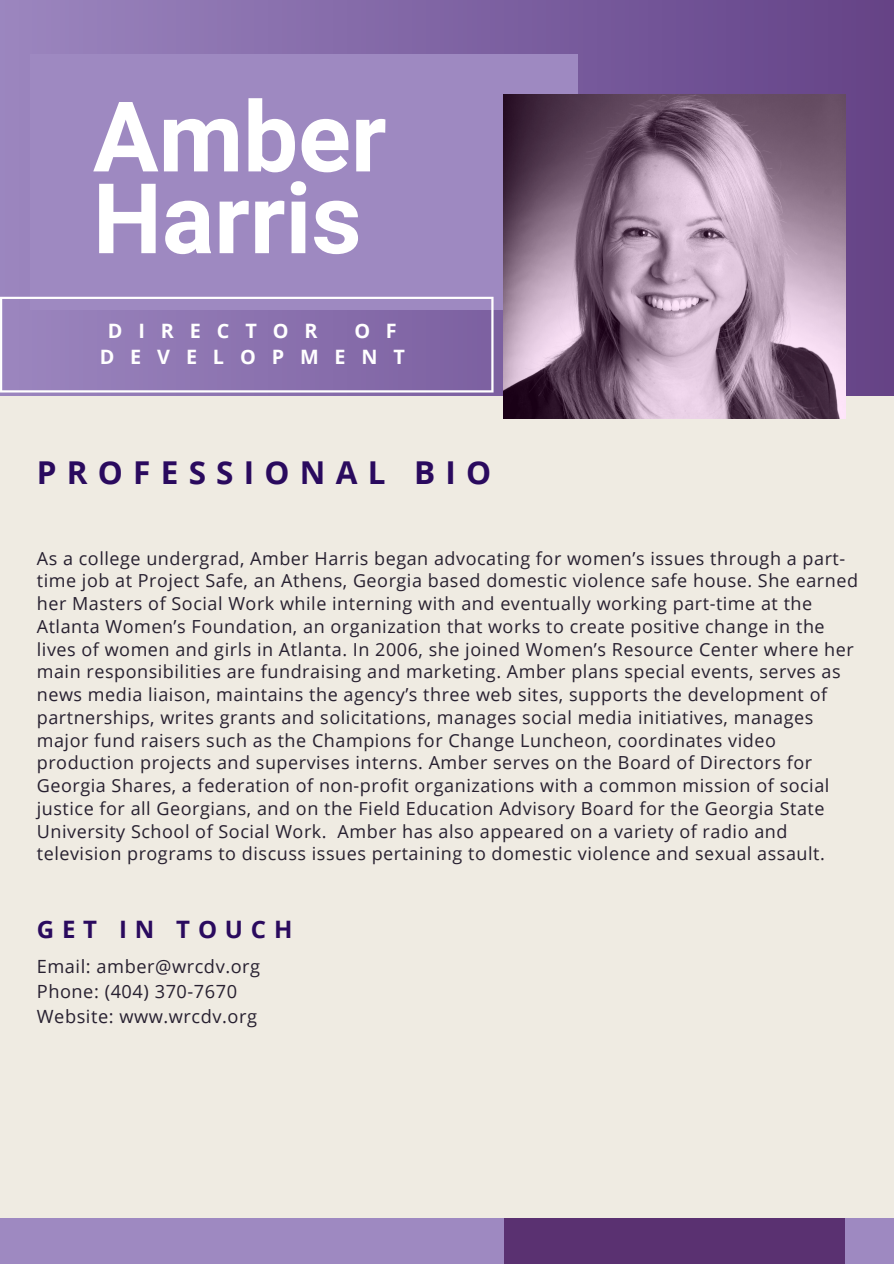
<style>
.page{position:relative;width:894px;height:1264px;background:#fff}
.page>*{position:absolute;margin:0;border:0;box-sizing:border-box;transform-origin:0 0}
.t1{font:700 97.65px/81.8px "Roboto";color:#fff}
.t2{font:700 31.5px "Open Sans";letter-spacing:.325em;color:#2a0a5e}
.t3{font:700 24px "Open Sans";letter-spacing:.325em;color:#2a0a5e}
.t4{font:700 19.8px/25.3px "Open Sans";letter-spacing:.8em;color:#fff}
.t5{font:18.15px "Open Sans";letter-spacing:.03em;color:#272030}
.t6{font:18px/22.8px "Open Sans";letter-spacing:.03em;color:#272030}
</style>
<div class="page">
<div style="left:0;top:0;width:893px;height:1263px;background:#efebe2"></div>
<div style="left:0;top:0;width:893px;height:395px;background:linear-gradient(to right,#9e89c1,#634287)"></div>
<div style="left:30px;top:54px;width:547px;height:255px;background:#9e89c1"></div>
<svg style="left:0;top:297px;width:493px;height:95px;background:#937cb5"></svg>
<img style="left:503px;top:94px;width:342px;height:325px">
<div style="left:503px;top:1218px;width:342px;height:45px;background:#5a3171"></div>
<div style="left:844px;top:1218px;width:49px;height:45px;background:#9e89c1"></div>
<div style="left:0;top:1218px;width:503px;height:45px;background:#9e89c1"></div>
<p class="t1" style="left:93px;top:97px;width:295px">Amber<br>Harris</p>
<p class="t4" style="left:100px;top:318px;width:307px;text-indent:254px">O F<br>DEVELOPMENT</p>
<p class="t4" style="left:108px;top:318px;width:211px">DIRECTOR</p>
<p class="t2" style="left:37px;top:450px;width:456px">PROFESSIONAL BIO</p>
<p class="t6" style="left:37px;top:546px;width:822px">As a college undergrad, Amber Harris began advocating for women’s issues through a part&shy;time job at Project Safe, an Athens, Georgia based domestic violence safe house. She earned her Masters of Social Work while interning with and eventually working part-time at the Atlanta Women’s Foundation, an organization that works to create positive change in the lives of women and girls in Atlanta. In 2006, she joined Women’s Resource Center where her main responsibilities are fundraising and marketing. Amber plans special events, serves as news media liaison, maintains the agency’s three web sites, supports the development of partnerships, writes grants and solicitations, manages social media initiatives, manages major fund raisers such as the Champions for Change Luncheon, coordinates video production projects and supervises interns. Amber serves on the Board of Directors for Georgia Shares, a federation of non-profit organizations with a common mission of social justice for all Georgians, and on the Field Education Advisory Board for the Georgia State University School of Social Work. Amber has also appeared on a variety of radio and television programs to discuss issues pertaining to domestic violence and sexual assault.</p>
<p class="t3" style="left:37px;top:912px;width:257px">GET IN TOUCH</p>
<p class="t5" style="left:37px;top:953px;width:225px">Email: amber@wrcdv.org</p>
<p class="t5" style="left:37px;top:978px;width:202px">Phone: (404) 370-7670</p>
<p class="t5" style="left:37px;top:1003px;width:222px">Website: www.wrcdv.org</p>
</div>
